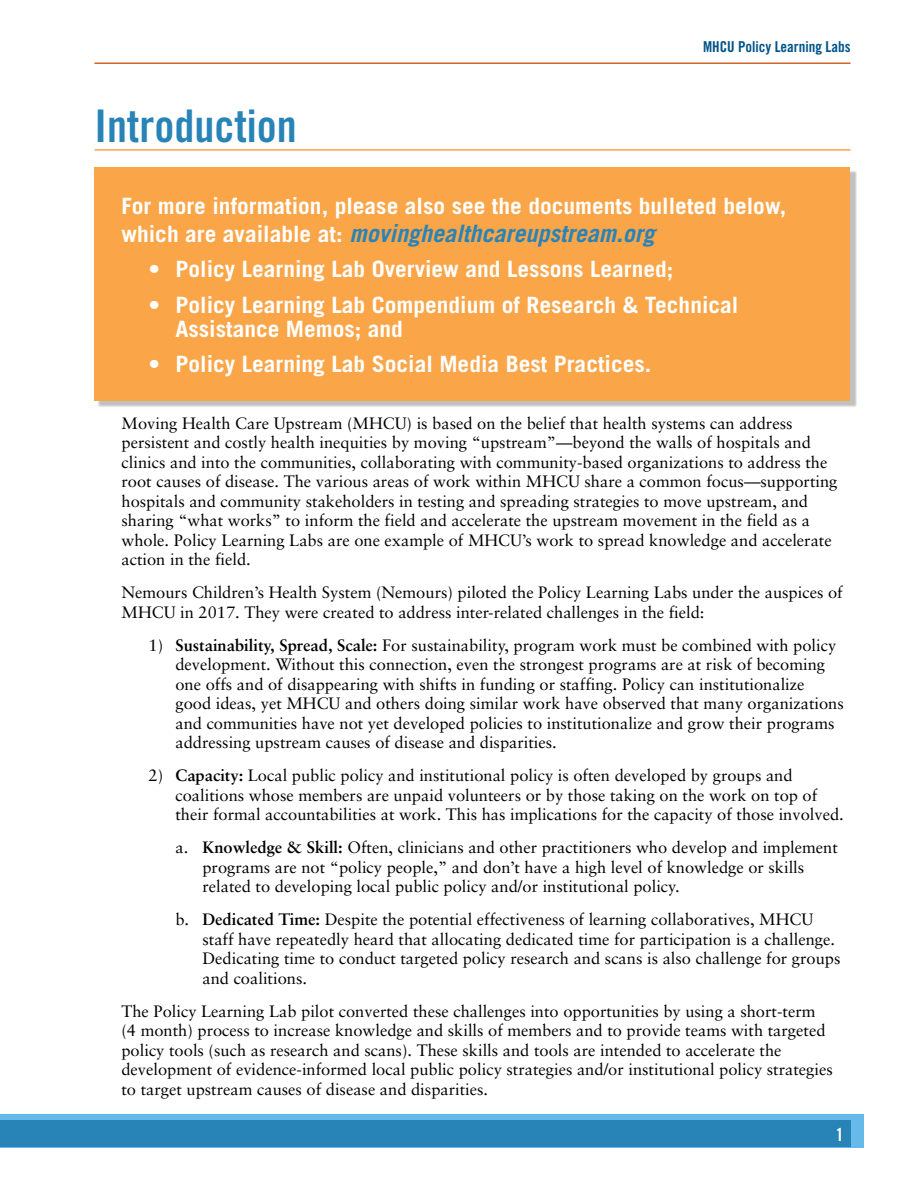
<style>
.page{position:relative;width:918px;height:1188px;background:#fff}
.page>*{position:absolute;margin:0;border:0;box-sizing:border-box;transform-origin:0 0}
.t1{font:45px "Trade Gothic Bold Cond Twenty";color:#2883b7}
.t2{font:italic 700 24px "Trade Gothic";color:#2883b7}
.t3{font:700 22.5px/24px "Trade Gothic";color:#fff;scale:1.04 1}
.t4{font:18px "Trade Gothic Bold Cond Twenty";color:#fff}
.t5{font:16.5px/19.5px "Sabon";color:#000}
.t6{font:15px "Trade Gothic Bold Cond Twenty";color:#005288}
.s1{font-style:normal;font-size:22.5px;color:#fff}
.s2{font-weight:700}
</style>
<div class="page">
<div style="left:0;top:1114px;width:864px;height:34px;background:#65bae9"></div>
<div style="left:0;top:1120px;width:850px;height:28px;background:#2883b7"></div>
<hr style="left:94px;top:62px;width:756px;height:2px;background:#d36428">
<hr style="left:94px;top:149px;width:756px;height:2px;background:#faa548">
<div style="left:97px;top:170px;width:760px;height:237px;background:#000;opacity:.25"></div>
<div style="left:94px;top:167px;width:756px;height:234px;background:#faa548"></div>
<h1 class="t1" style="left:94px;top:99px;width:204px">Introduction</h1>
<p class="t6" style="left:703px;top:38px;width:149px">MHCU Policy Learning Labs</p>
<h3 class="t3" style="left:122px;top:193px;width:641px">For more information, please also see the documents bulleted below,</h3>
<h2 class="t2" style="left:122px;top:219px;width:535px"><span class="s1">which are available at:</span> movinghealthcareupstream.org</h2>
<h3 class="t3" style="left:148px;top:257px;width:506px">• Policy Learning Lab Overview and Lessons Learned;</h3>
<h3 class="t3" style="left:176px;top:292px;width:543px;text-indent:-27px">• Policy Learning Lab Compendium of Research &amp; Technical<br>Assistance Memos; and</h3>
<h3 class="t3" style="left:148px;top:351px;width:485px">• Policy Learning Lab Social Media Best Practices.</h3>
<p class="t5" style="left:122px;top:413px;width:718px">Moving Health Care Upstream (MHCU) is based on the belief that health systems can address persistent and costly health inequities by moving “upstream”—beyond the walls of hospitals and clinics and into the communities, collaborating with community-based organizations to address the root causes of disease. The various areas of work within MHCU share a common focus—supporting hospitals and community stakeholders in testing and spreading strategies to move upstream, and sharing “what works” to inform the field and accelerate the upstream movement in the field as a whole. Policy Learning Labs are one example of MHCU’s work to spread knowledge and accelerate action in the field.</p>
<p class="t5" style="left:122px;top:583px;width:723px">Nemours Children’s Health System (Nemours) piloted the Policy Learning Labs under the auspices of<br>MHCU in 2017. They were created to address inter-related challenges in the field:</p>
<p class="t5" style="left:175px;top:635px;width:670px;text-indent:-27px">1) <span class="s2">Sustainability, Spread, Scale:</span> For sustainability, program work must be combined with policy development. Without this connection, even the strongest programs are at risk of becoming one offs and of disappearing with shifts in funding or staffing. Policy can institutionalize good ideas, yet MHCU and others doing similar work have observed that many organizations and communities have not yet developed policies to institutionalize and grow their programs addressing upstream causes of disease and disparities.</p>
<p class="t5" style="left:175px;top:766px;width:670px;text-indent:-27px">2) <span class="s2">Capacity:</span> Local public policy and institutional policy is often developed by groups and coalitions whose members are unpaid volunteers or by those taking on the work on top of their formal accountabilities at work. This has implications for the capacity of those involved.</p>
<p class="t5" style="left:202px;top:838px;width:637px;text-indent:-27px">a. <span class="s2">Knowledge &amp; Skill:</span> Often, clinicians and other practitioners who develop and implement programs are not “policy people,” and don’t have a high level of knowledge or skills related to developing local public policy and/or institutional policy.</p>
<p class="t5" style="left:202px;top:910px;width:640px;text-indent:-27px">b. <span class="s2">Dedicated Time:</span> Despite the potential effectiveness of learning collaboratives, MHCU staff have repeatedly heard that allocating dedicated time for participation is a challenge.<br>Dedicating time to conduct targeted policy research and scans is also challenge for groups and coalitions.</p>
<p class="t5" style="left:121px;top:1001px;width:713px">The Policy Learning Lab pilot converted these challenges into opportunities by using a short-term (4 month) process to increase knowledge and skills of members and to provide teams with targeted policy tools (such as research and scans). These skills and tools are intended to accelerate the development of evidence-informed local public policy strategies and/or institutional policy strategies to target upstream causes of disease and disparities.</p>
<p class="t4" style="left:836px;top:1124px;width:9px">1</p>
</div>
